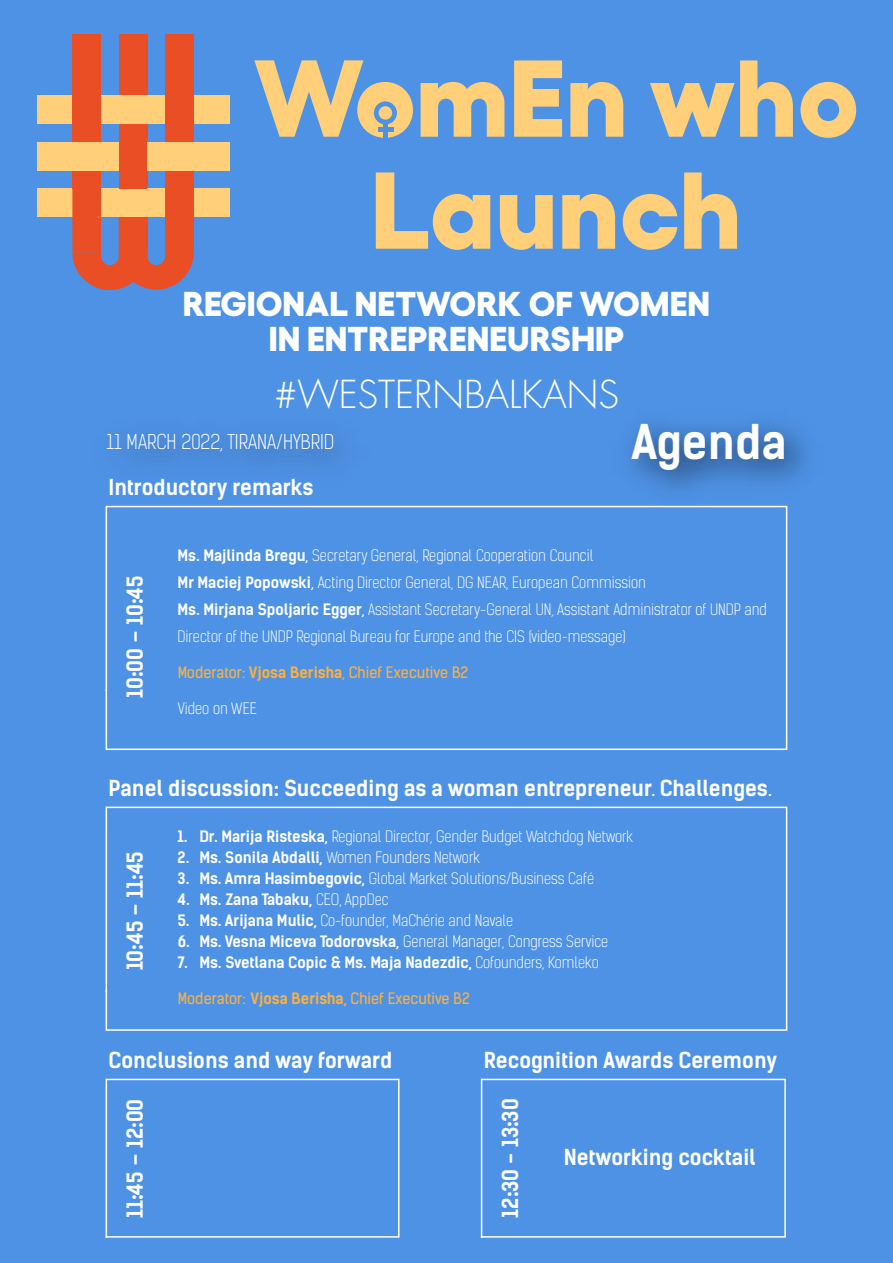
<style>
.page{position:relative;width:893px;height:1263px;background:#4e92e5}
.page>*{position:absolute;margin:0;border:0;box-sizing:border-box;transform-origin:0 0}
.t1{font:700 45.6px "Kelson Sans";color:#fff}
.t2{font:300 37.5px "Futura Std";color:#fff}
.t3{font:800 34.5px/34.8px "Gellix";color:#fff;text-align:center}
.t4{font:700 21px "Kelson Sans";color:#fff}
.t5{font:300 19.5px "Kelson Sans";color:#fff}
.t6{font:300 15px/27px "Kelson Sans";color:#fff}
.t7{font:700 15px "Kelson Sans";color:#fff}
.t8{font:15px "Kelson Sans";color:#fbb040}
.s1{font-family:"Myriad Pro"}
.s2{font-weight:700}
.s3{font-weight:400}
.s4{font-style:inherit}
.s5{font-weight:300}
</style>
<div class="page">
<svg style="left:105px;top:505px;width:683px;height:245px"></svg>
<svg style="left:105px;top:1078px;width:295px;height:160px"></svg>
<svg style="left:480px;top:1078px;width:306px;height:160px"></svg>
<svg style="left:105px;top:806px;width:683px;height:225px"></svg>
<img style="left:601px;top:423px;width:207px;height:96px">
<svg style="left:254px;top:60px;width:109px;height:77px"></svg>
<div style="left:357px;top:82px;width:56px;height:56px;background:#ffd079;border-radius:50%"></div>
<svg style="left:421px;top:82px;width:83px;height:55px"></svg>
<svg style="left:514px;top:60px;width:48px;height:77px"></svg>
<svg style="left:570px;top:82px;width:53px;height:55px"></svg>
<svg style="left:650px;top:60px;width:143px;height:77px"></svg>
<svg style="left:800px;top:82px;width:56px;height:56px"></svg>
<svg style="left:376px;top:172px;width:114px;height:78px"></svg>
<svg style="left:500px;top:195px;width:53px;height:55px"></svg>
<svg style="left:562px;top:194px;width:53px;height:55px"></svg>
<svg style="left:623px;top:194px;width:54px;height:56px"></svg>
<svg style="left:684px;top:172px;width:53px;height:77px"></svg>
<svg style="left:374px;top:101px;width:23px;height:23px"></svg>
<div style="left:383px;top:122px;width:5px;height:29px;background:#4e92e5"></div>
<div style="left:378px;top:127px;width:15px;height:5px;background:#4e92e5"></div>
<div style="left:194px;top:188px;width:35px;height:29px;background:#ffd079"></div>
<div style="left:37px;top:188px;width:35px;height:29px;background:#ffd079"></div>
<div style="left:37px;top:142px;width:35px;height:29px;background:#ffd079"></div>
<div style="left:194px;top:142px;width:35px;height:29px;background:#ffd079"></div>
<div style="left:37px;top:95px;width:35px;height:29px;background:#ffd079"></div>
<div style="left:194px;top:95px;width:35px;height:29px;background:#ffd079"></div>
<div style="left:72px;top:171px;width:29px;height:17px;background:#ea4e24"></div>
<div style="left:72px;top:124px;width:29px;height:18px;background:#ea4e24"></div>
<div style="left:72px;top:142px;width:29px;height:29px;background:#ffd079"></div>
<div style="left:72px;top:34px;width:29px;height:61px;background:#ea4e24"></div>
<div style="left:72px;top:95px;width:29px;height:29px;background:#ea4e24"></div>
<div style="left:119px;top:95px;width:28px;height:29px;background:#ffd079"></div>
<div style="left:119px;top:124px;width:28px;height:64px;background:#ea4e24"></div>
<div style="left:119px;top:34px;width:28px;height:61px;background:#ea4e24"></div>
<div style="left:165px;top:142px;width:29px;height:29px;background:#ffd079"></div>
<div style="left:165px;top:171px;width:29px;height:82px;background:#ea4e24"></div>
<div style="left:165px;top:34px;width:29px;height:108px;background:#ea4e24"></div>
<svg style="left:72px;top:188px;width:122px;height:102px"></svg>
<div style="left:101px;top:188px;width:18px;height:29px;background:#ffd079"></div>
<div style="left:101px;top:142px;width:18px;height:29px;background:#ffd079"></div>
<div style="left:101px;top:95px;width:18px;height:29px;background:#ffd079"></div>
<div style="left:147px;top:188px;width:18px;height:29px;background:#ffd079"></div>
<div style="left:147px;top:142px;width:24px;height:29px;background:#ffd079"></div>
<div style="left:147px;top:95px;width:18px;height:29px;background:#ffd079"></div>
<h3 class="t3" style="left:183px;top:282px;width:529px">REGIONAL NETWORK OF WOMEN<br>IN ENTREPRENEURSHIP</h3>
<h2 class="t2" style="left:274px;top:372px;width:346px">#WESTERNBALKANS</h2>
<h3 class="t5" style="left:106px;top:429px;width:229px">11 MARCH 2022, TIRANA/HYBRID</h3>
<h3 class="t4" style="left:109px;top:474px;width:206px">Introductory remarks</h3>
<h1 class="t1" style="left:631px;top:413px;width:157px">Agenda</h1>
<h3 class="t4" style="left:122px;top:698px;width:124px;rotate:-90deg">10<span class="s1">:</span>00 – 10<span class="s1">:</span>45</h3>
<p class="t6" style="left:178px;top:542px;width:470px"><span class="s2">Ms. Majlinda Bregu</span><span class="s3">,</span> Secretary General, Regional Cooperation Council<br><span class="s2">Mr Maciej Popowski</span><span class="s3">,</span> Acting Director General, DG NEAR, European Commission</p>
<p class="t6" style="left:178px;top:596px;width:591px"><span class="s2">Ms. Mirjana Spoljaric Egger</span><span class="s3">,</span> Assistant Secretary-General UN, Assistant Administrator of UNDP and<br>Director of the UNDP Regional Bureau for Europe and the CIS (video-message)</p>
<p class="t8" style="left:178px;top:663px;width:292px"><span class="s4">Moderator:</span> <span class="s2">Vjosa Berisha</span><span class="s4">,</span> Chief Executive B2</p>
<p class="t6" style="left:178px;top:695px;width:81px">Video on WEE</p>
<h3 class="t4" style="left:109px;top:775px;width:665px">Panel discussion: Succeeding as a woman entrepreneur<span class="s3">.</span> Challenges<span class="s3">.</span></h3>
<h3 class="t4" style="left:122px;top:970px;width:121px;rotate:-90deg">10<span class="s1">:</span>45 – 11<span class="s1">:</span>45</h3>
<p class="t6" style="left:178px;top:823px;width:457px"><span class="s2">1. Dr. Marija Risteska,</span> Regional Director, Gender Budget Watchdog Network</p>
<p class="t6" style="left:178px;top:844px;width:304px"><span class="s2">2. Ms. Sonila Abdalli,</span> Women Founders Network</p>
<p class="t6" style="left:178px;top:865px;width:418px"><span class="s2">3. Ms. Amra Hasimbegovic,</span> Global Market Solutions/Business Café</p>
<p class="t7" style="left:178px;top:890px;width:213px">4. Ms. Zana Tabaku, <span class="s5">CEO, AppDec</span></p>
<p class="t6" style="left:178px;top:907px;width:337px"><span class="s2">5. Ms. Arijana Mulic,</span> Co-founder, MaChérie and Navale</p>
<p class="t6" style="left:178px;top:928px;width:432px"><span class="s2">6. Ms. Vesna Miceva Todorovska,</span> General Manager, Congress Service</p>
<p class="t7" style="left:178px;top:953px;width:423px">7. Ms. Svetlana Copic &amp; Ms. Maja Nadezdic, <span class="s5">Cofounders, Komleko</span></p>
<p class="t8" style="left:178px;top:989px;width:294px">Moderator: <span class="s2">Vjosa Berisha,</span> Chief Executive B2</p>
<h3 class="t4" style="left:109px;top:1047px;width:285px">Conclusions and way forward</h3>
<h3 class="t4" style="left:122px;top:1218px;width:120px;rotate:-90deg">11<span class="s1">:</span>45 – 12<span class="s1">:</span>00</h3>
<h3 class="t4" style="left:484px;top:1047px;width:295px">Recognition Awards Ceremony</h3>
<h3 class="t4" style="left:497px;top:1217px;width:120px;rotate:-90deg">12<span class="s1">:</span>30 - 13<span class="s1">:</span>30</h3>
<h3 class="t4" style="left:564px;top:1144px;width:193px">Networking cocktail</h3>
</div>
